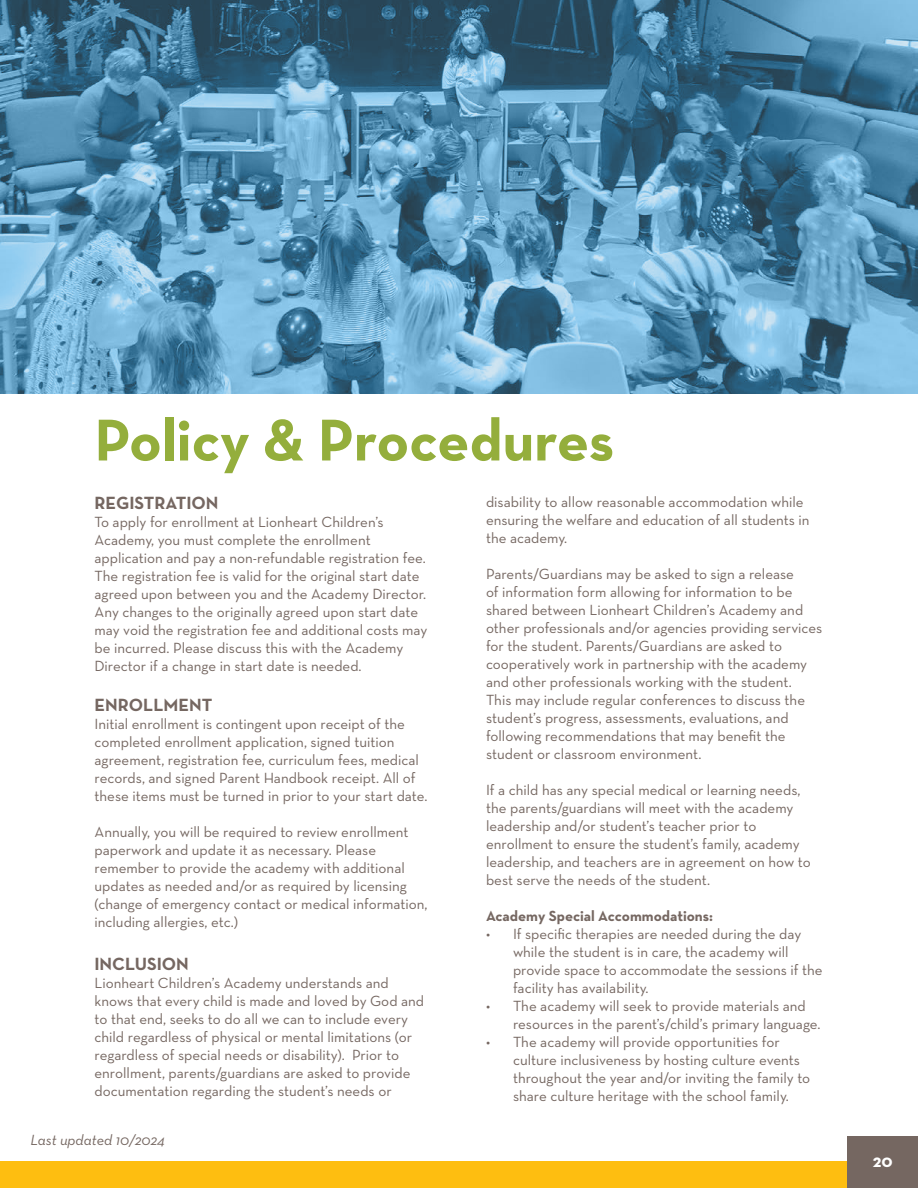
<style>
.page{position:relative;width:918px;height:1188px;background:#fff}
.page>*{position:absolute;margin:0;border:0;box-sizing:border-box;transform-origin:0 0}
.t1{font:700 60px "Neutra Text";color:#94ae3c}
.t2{font:700 18px "Neutra Text";color:#756761}
.t3{font:700 18px "Neutra Text";color:#fff}
.t4{font:15px/18px "Neutra Text";color:#756761}
.t5{font:700 15px "Neutra Text";color:#756761}
.t6{font:italic 15px "Neutra Text";color:#756761}
</style>
<div class="page">
<div style="left:0;top:1161px;width:918px;height:27px;background:#febe10"></div>
<div style="left:848px;top:1137px;width:70px;height:51px;background:#756761"></div>
<img style="left:0;top:0;width:918px;height:394px">
<h1 class="t1" style="left:94px;top:403px;width:521px">Policy &amp; Procedures</h1>
<p class="t2" style="left:94px;top:492px;width:126px">REGISTRATION</p>
<p class="t4" style="left:94px;top:513px;width:335px">To apply for enrollment at Lionheart Children’s Academy, you must complete the enrollment application and pay a non-refundable registration fee.<br>The registration fee is valid for the original start date agreed upon between you and the Academy Director.<br>Any changes to the originally agreed upon start date may void the registration fee and additional costs may be incurred. Please discuss this with the Academy Director if a change in start date is needed.</p>
<p class="t2" style="left:94px;top:693px;width:119px">ENROLLMENT</p>
<p class="t4" style="left:94px;top:714px;width:335px">Initial enrollment is contingent upon receipt of the completed enrollment application, signed tuition agreement, registration fee, curriculum fees, medical records, and signed Parent Handbook receipt. All of these items must be turned in prior to your start date.</p>
<p class="t4" style="left:94px;top:822px;width:335px">Annually, you will be required to review enrollment paperwork and update it as necessary. Please remember to provide the academy with additional updates as needed and/or as required by licensing (change of emergency contact or medical information, including allergies, etc.)</p>
<p class="t2" style="left:94px;top:953px;width:96px">INCLUSION</p>
<p class="t4" style="left:94px;top:974px;width:331px">Lionheart Children’s Academy understands and knows that every child is made and loved by God and to that end, seeks to do all we can to include every child regardless of physical or mental limitations (or regardless of special needs or disability). Prior to enrollment, parents/guardians are asked to provide documentation regarding the student’s needs or</p>
<p class="t6" style="left:31px;top:1131px;width:136px">Last updated 10/2024</p>
<p class="t4" style="left:486px;top:493px;width:325px">disability to allow reasonable accommodation while ensuring the welfare and education of all students in the academy.</p>
<p class="t4" style="left:486px;top:565px;width:338px">Parents/Guardians may be asked to sign a release<br>of information form allowing for information to be shared between Lionheart Children’s Academy and other professionals and/or agencies providing services for the student. Parents/Guardians are asked to cooperatively work in partnership with the academy and other professionals working with the student.<br>This may include regular conferences to discuss the student’s progress, assessments, evaluations, and following recommendations that may benefit the student or classroom environment.</p>
<p class="t4" style="left:486px;top:781px;width:326px">If a child has any special medical or learning needs, the parents/guardians will meet with the academy leadership and/or student’s teacher prior to enrollment to ensure the student’s family, academy leadership, and teachers are in agreement on how to best serve the needs of the student.</p>
<p class="t5" style="left:486px;top:907px;width:229px">Academy Special Accommodations:</p>
<p class="t4" style="left:513px;top:925px;width:311px;text-indent:-27px">• If specific therapies are needed during the day while the student is in care, the academy will provide space to accommodate the sessions if the facility has availability.</p>
<p class="t4" style="left:513px;top:997px;width:309px;text-indent:-27px">• The academy will seek to provide materials and resources in the parent’s/child’s primary language.</p>
<p class="t4" style="left:513px;top:1033px;width:299px;text-indent:-27px">• The academy will provide opportunities for culture inclusiveness by hosting culture events throughout the year and/or inviting the family to share culture heritage with the school family.</p>
<p class="t3" style="left:873px;top:1150px;width:21px">20</p>
</div>
